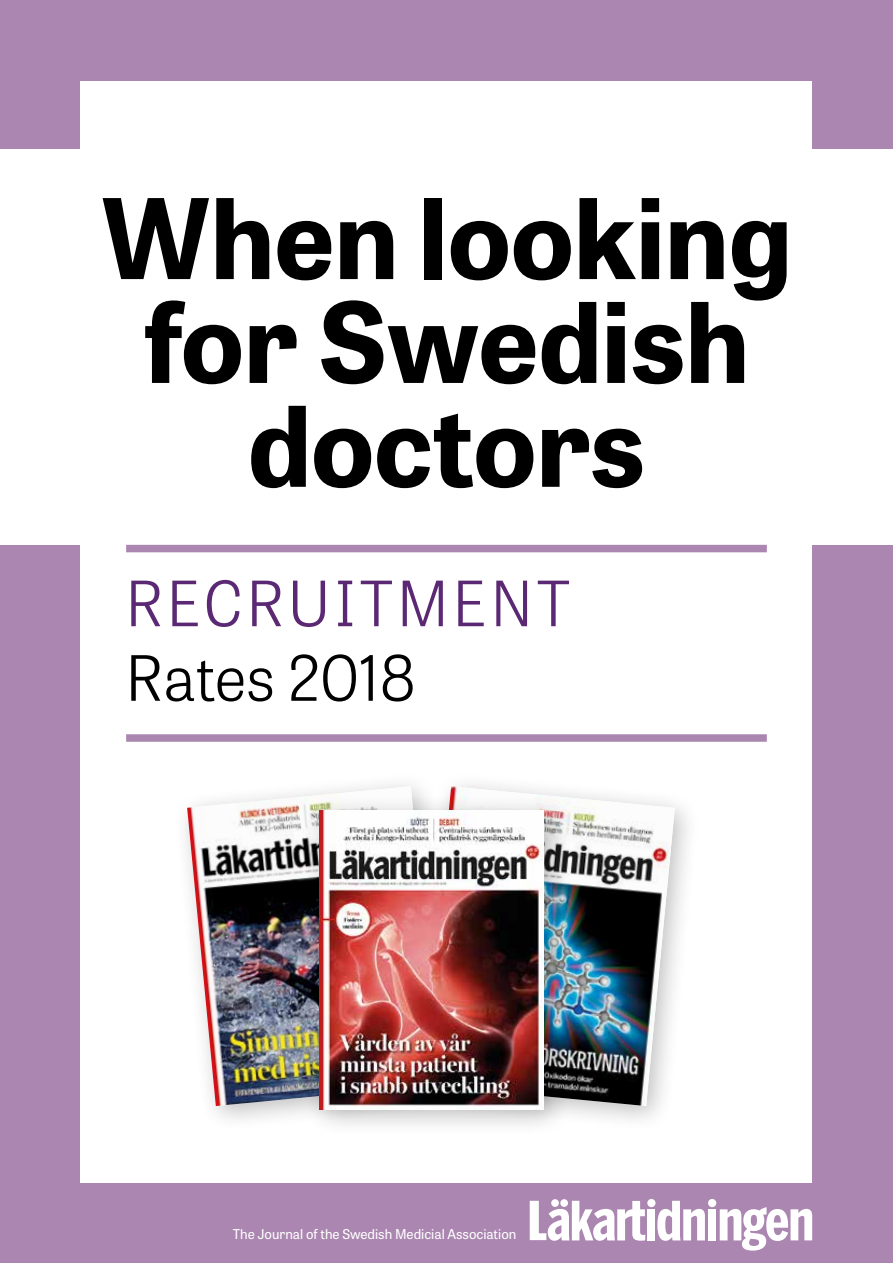
<style>
.page{position:relative;width:893px;height:1263px;background:#aa86b0}
.page>*{position:absolute;margin:0;border:0;box-sizing:border-box;transform-origin:0 0}
.t1{font:700 110.4px/103.8px "Tablet Gothic";color:#000;text-align:center}
.t2{font:300 62.1px "Tablet Gothic";letter-spacing:.06em;color:#5b2874}
.t3{font:300 62.1px "Tablet Gothic";letter-spacing:-.01em;color:#000}
.t4{font:13.5px "Tablet Gothic";color:#fff}
</style>
<div class="page">
<div style="left:81px;top:81px;width:731px;height:1101px;background:#fff"></div>
<div style="left:0;top:149px;width:893px;height:395px;background:#fff"></div>
<div style="left:126px;top:545px;width:641px;height:7px;background:#aa86b0"></div>
<div style="left:126px;top:734px;width:641px;height:8px;background:#aa86b0"></div>
<div style="left:647px;top:1199px;width:8px;height:8px;background:#fff;border-radius:50%"></div>
<div style="left:708px;top:1199px;width:8px;height:8px;background:#fff;border-radius:50%"></div>
<svg style="left:720px;top:1207px;width:92px;height:43px"></svg>
<div style="left:708px;top:1209px;width:8px;height:31px;background:#fff"></div>
<svg style="left:657px;top:1201px;width:48px;height:40px"></svg>
<div style="left:647px;top:1209px;width:8px;height:31px;background:#fff"></div>
<svg style="left:530px;top:1201px;width:115px;height:40px"></svg>
<div style="left:172px;top:771px;width:294px;height:361px;background:#000;opacity:.25"></div>
<img style="left:187px;top:786px;width:220px;height:320px">
<div style="left:407px;top:771px;width:294px;height:361px;background:#000;opacity:.25"></div>
<img style="left:422px;top:786px;width:253px;height:320px">
<div style="left:303px;top:794px;width:268px;height:343px;background:#000;opacity:.25"></div>
<img style="left:319px;top:810px;width:225px;height:299px">
<h1 class="t1" style="left:101px;top:182px;width:692px">When looking for Swedish doctors</h1>
<h2 class="t2" style="left:125px;top:562px;width:446px">RECRUITMENT</h2>
<h2 class="t3" style="left:125px;top:636px;width:292px">Rates 2018</h2>
<p class="t4" style="left:233px;top:1225px;width:285px">The Journal of the Swedish Medicial Association</p>
</div>
